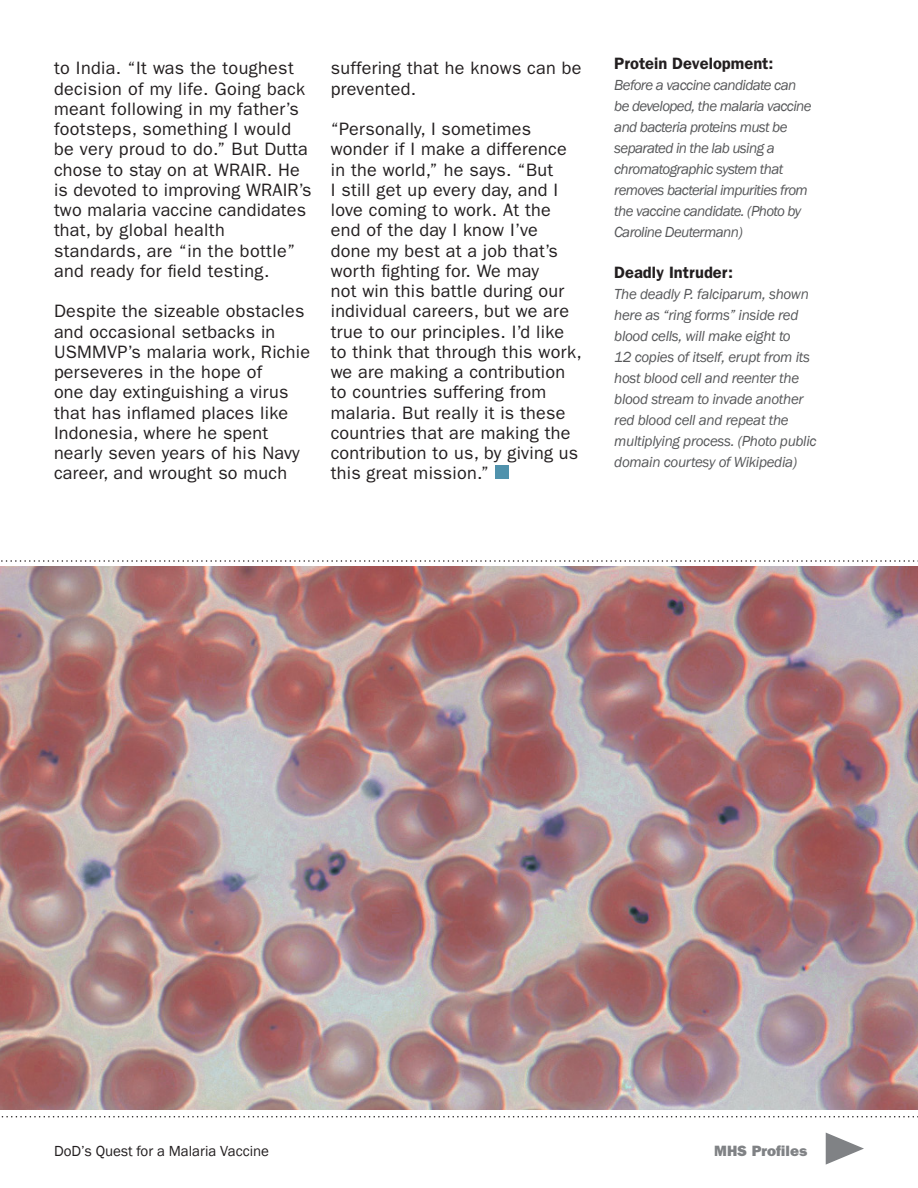
<style>
.page{position:relative;width:918px;height:1188px;background:#fff}
.page>*{position:absolute;margin:0;border:0;box-sizing:border-box;transform-origin:0 0}
.t1{font:18px/20.2px "ITC Franklin Gothic Std";letter-spacing:.015em;color:#231f20}
.Image_Caption{font:600 16.5px "ITC Franklin Gothic Std";color:#231f20}
.Image_Caption-2{font:italic 15px/21px "Franklin Gothic";letter-spacing:-.035em;color:#57585a}
.t2{font:15px "Franklin Gothic";color:#231f20}
.t3{font:15px "ITC Franklin Gothic Std Hvy";color:#808285}
</style>
<div class="page">
<svg style="left:1px;top:1116px;width:917px;height:2px"></svg>
<svg style="left:826px;top:1133px;width:38px;height:32px"></svg>
<img style="left:0;top:566px;width:918px;height:543px">
<div style="left:495px;top:466px;width:14px;height:13px;background:#5092ac"></div>
<svg style="left:1px;top:560px;width:917px;height:2px"></svg>
<p class="t1" style="left:54px;top:58px;width:259px">to India. “It was the toughest decision of my life. Going back meant following in my father’s footsteps, something I would be very proud to do.” But Dutta chose to stay on at WRAIR. He is devoted to improving WRAIR’s two malaria vaccine candidates that, by global health standards, are “in the bottle” and ready for field testing.</p>
<p class="t1" style="left:54px;top:301px;width:258px">Despite the sizeable obstacles and occasional setbacks in<br>USMMVP’s malaria work, Richie perseveres in the hope of<br>one day extinguishing a virus that has inflamed places like<br>Indonesia, where he spent nearly seven years of his Navy career, and wrought so much</p>
<p class="t1" style="left:331px;top:58px;width:252px">suffering that he knows can be prevented.</p>
<p class="t1" style="left:331px;top:119px;width:253px">“Personally, I sometimes wonder if I make a difference in the world,” he says. “But<br>I still get up every day, and I love coming to work. At the end of the day I know I’ve done my best at a job that’s worth fighting for. We may<br>not win this battle during our individual careers, but we are true to our principles. I’d like to think that through this work, we are making a contribution to countries suffering from malaria. But really it is these countries that are making the contribution to us, by giving us this great mission.”</p>
<p class="Image_Caption" style="left:614px;top:54px;width:161px">Protein Development:</p>
<p class="Image_Caption-2" style="left:614px;top:75px;width:199px">Before a vaccine candidate can be developed, the malaria vaccine and bacteria proteins must be separated in the lab using a chromatographic system that removes bacterial impurities from the vaccine candidate. (Photo by<br>Caroline Deutermann)</p>
<p class="Image_Caption" style="left:614px;top:263px;width:120px">Deadly Intruder:</p>
<p class="Image_Caption-2" style="left:614px;top:284px;width:204px">The deadly P. falciparum, shown here as “ring forms” inside red blood cells, will make eight to<br>12 copies of itself, erupt from its host blood cell and reenter the blood stream to invade another red blood cell and repeat the multiplying process. (Photo public domain courtesy of Wikipedia)</p>
<p class="t2" style="left:54px;top:1142px;width:217px">DoD’s Quest for a Malaria Vaccine</p>
<p class="t3" style="left:714px;top:1142px;width:95px">MHS Profiles</p>
</div>
